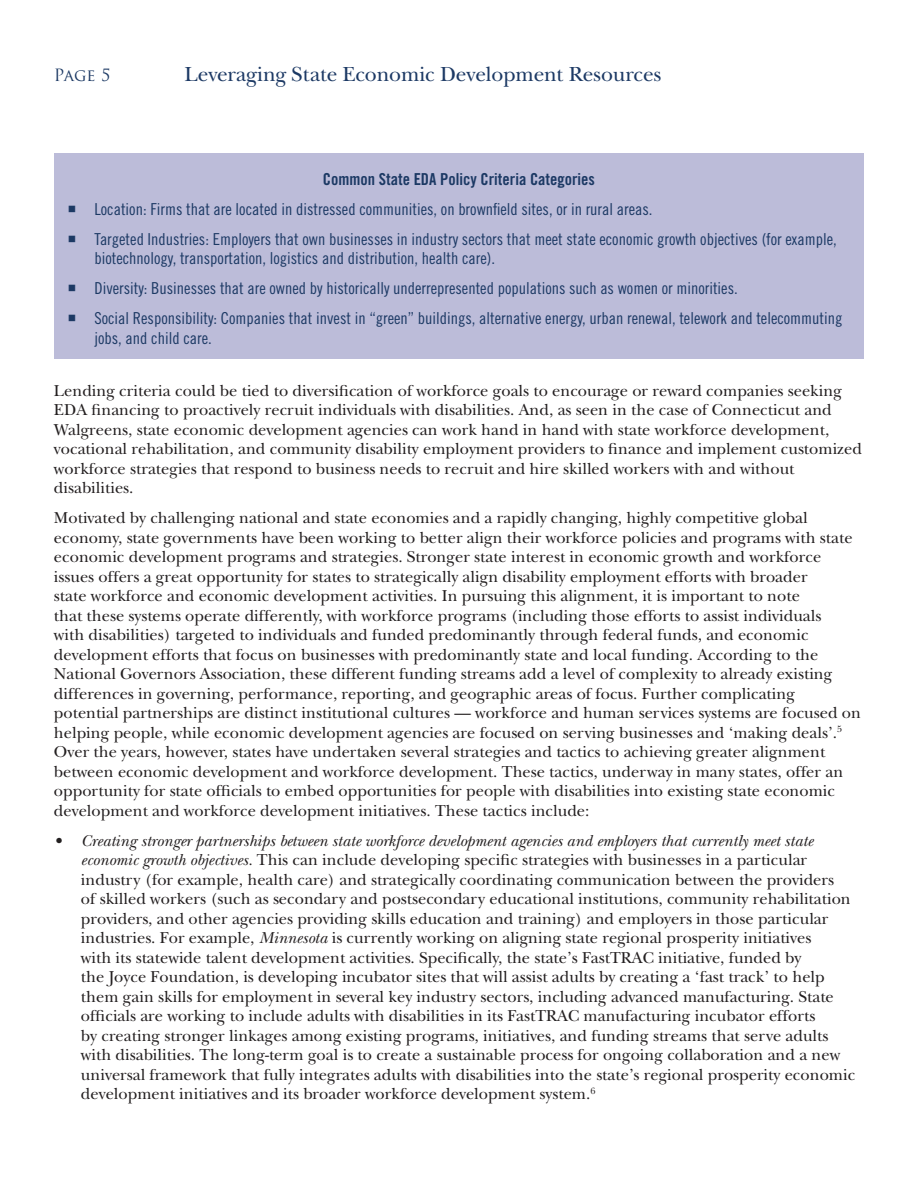
<style>
.page{position:relative;width:918px;height:1188px;background:#fff}
.page>*{position:absolute;margin:0;border:0;box-sizing:border-box;transform-origin:0 0}
.t1{font:21px "New Baskerville ITC";color:#1c3964}
.t2{font:16.5px/19.5px "New Baskerville";color:#231f20}
.t3{font:16.5px/30px "Trade Gothic Cond Eighteen";color:#1c3964}
.t4{font:16.5px "Trade Gothic Bold Cond Twenty";color:#1c3964}
.t5{font:16.5px "Trajan Pro";color:#1c3964}
.s1{font-style:italic}
</style>
<div class="page">
<div style="left:54px;top:153px;width:810px;height:205px;background:#bcbcd9"></div>
<p class="t5" style="left:54px;top:65px;width:58px">Page 5</p>
<p class="t1" style="left:184px;top:66px;width:479px">Leveraging State Economic Development Resources</p>
<h4 class="t4" style="left:323px;top:173px;width:274px">Common State EDA Policy Criteria Categories</h4>
<p class="t3" style="left:94px;top:195px;width:560px">Location: Firms that are located in distressed communities, on brownfield sites, or in rural areas.</p>
<p class="t3" style="left:94px;top:225px;width:744px">Targeted Industries: Employers that own businesses in industry sectors that meet state economic growth objectives (for example,</p>
<p class="t3" style="left:94px;top:245px;width:750px">biotechnology, transportation, logistics and distribution, health care).<br>Diversity: Businesses that are owned by historically underrepresented populations such as women or minorities.<br>Social Responsibility: Companies that invest in “green” buildings, alternative energy, urban renewal, telework and telecommuting</p>
<p class="t3" style="left:94px;top:324px;width:119px">jobs, and child care.</p>
<p class="t2" style="left:54px;top:383px;width:810px">Lending criteria could be tied to diversification of workforce goals to encourage or reward companies seeking EDA financing to proactively recruit individuals with disabilities. And, as seen in the case of Connecticut and Walgreens, state economic development agencies can work hand in hand with state workforce development, vocational rehabilitation, and community disability employment providers to finance and implement customized workforce strategies that respond to business needs to recruit and hire skilled workers with and without disabilities.</p>
<p class="t2" style="left:54px;top:510px;width:809px">Motivated by challenging national and state economies and a rapidly changing, highly competitive global economy, state governments have been working to better align their workforce policies and programs with state economic development programs and strategies. Stronger state interest in economic growth and workforce issues offers a great opportunity for states to strategically align disability employment efforts with broader<br>state workforce and economic development activities. In pursuing this alignment, it is important to note<br>that these systems operate differently, with workforce programs (including those efforts to assist individuals<br>with disabilities) targeted to individuals and funded predominantly through federal funds, and economic development efforts that focus on businesses with predominantly state and local funding. According to the National Governors Association, these different funding streams add a level of complexity to already existing differences in governing, performance, reporting, and geographic areas of focus. Further complicating potential partnerships are distinct institutional cultures — workforce and human services systems are focused on helping people, while economic development agencies are focused on serving businesses and ‘making deals’.<sup>5<br></sup>Over the years, however, states have undertaken several strategies and tactics to achieving greater alignment between economic development and workforce development. These tactics, underway in many states, offer an opportunity for state officials to embed opportunities for people with disabilities into existing state economic development and workforce development initiatives. These tactics include:</p>
<p class="t2" style="left:81px;top:833px;width:776px;text-indent:-27px"><span class="s1">• Creating stronger partnerships between state workforce development agencies and employers that currently meet state economic growth objectives.</span> This can include developing specific strategies with businesses in a particular industry (for example, health care) and strategically coordinating communication between the providers<br>of skilled workers (such as secondary and postsecondary educational institutions, community rehabilitation providers, and other agencies providing skills education and training) and employers in those particular industries. For example, <span class="s1">Minnesota</span> is currently working on aligning state regional prosperity initiatives<br>with its statewide talent development activities. Specifically, the state’s FastTRAC initiative, funded by<br>the Joyce Foundation, is developing incubator sites that will assist adults by creating a ‘fast track’ to help them gain skills for employment in several key industry sectors, including advanced manufacturing. State officials are working to include adults with disabilities in its FastTRAC manufacturing incubator efforts<br>by creating stronger linkages among existing programs, initiatives, and funding streams that serve adults with disabilities. The long-term goal is to create a sustainable process for ongoing collaboration and a new universal framework that fully integrates adults with disabilities into the state’s regional prosperity economic development initiatives and its broader workforce development system.<sup>6</sup></p>
</div>
